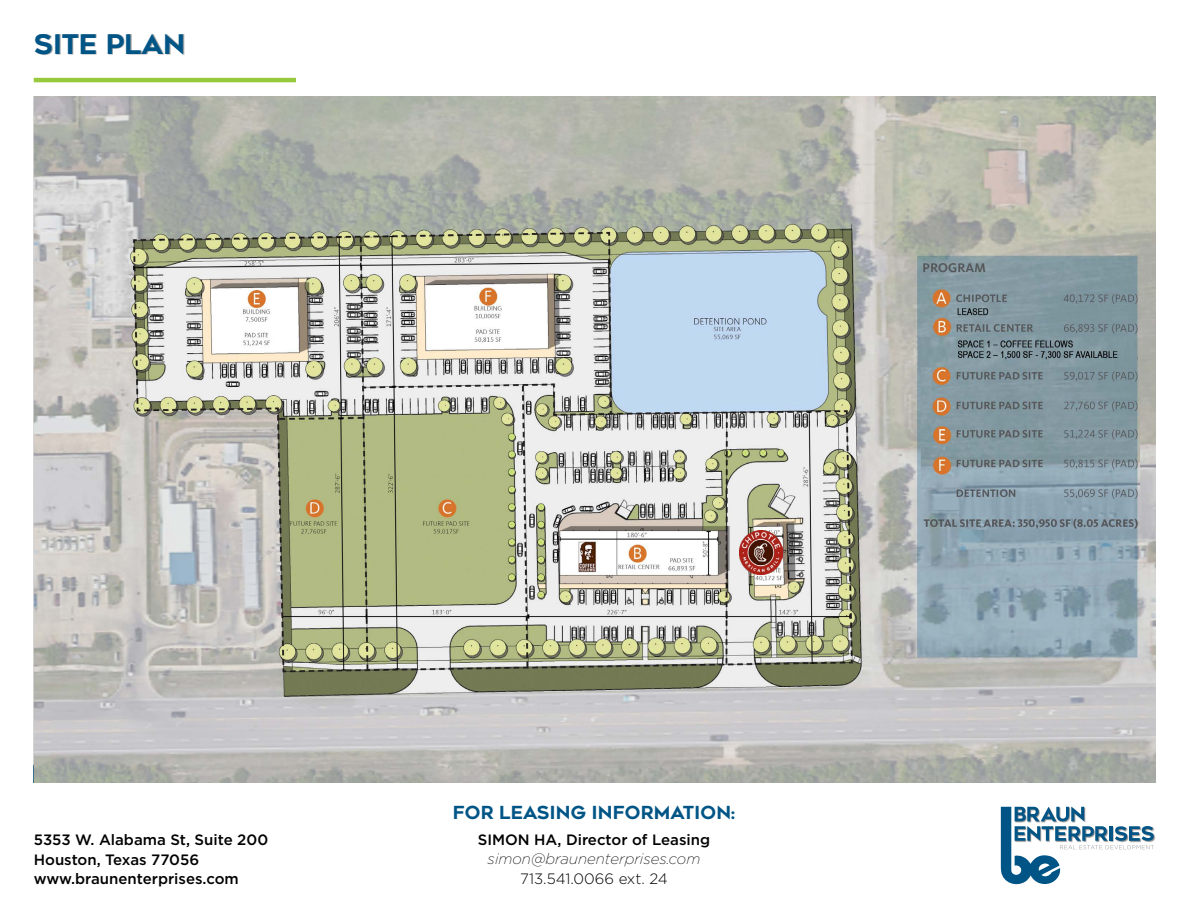
<style>
.page{position:relative;width:1188px;height:918px;background:#fff}
.page>*{position:absolute;margin:0;border:0;box-sizing:border-box;transform-origin:0 0}
.t1{font:27px "Renogare";color:#005586}
.t2{font:18px "Renogare";color:#005586}
.t3{font:500 15px/19.5px "Gotham";color:#000}
.t4{font:italic 200 15px "Gotham";color:#000}
.t5{font:300 15px "Gotham";color:#000}
</style>
<div class="page">
<img style="left:1014px;top:806px;width:142px;height:34px">
<svg style="left:1001px;top:807px;width:153px;height:78px"></svg>
<hr style="left:34px;top:78px;width:262px;height:4px;background:#97c93d">
<div style="left:36px;top:34px;width:148px;height:21px;background:#000;opacity:.35"></div>
<img style="left:34px;top:96px;width:1122px;height:687px">
<img style="left:739px;top:530px;width:44px;height:44px">
<h1 class="t1" style="left:34px;top:26px;width:153px">SITE PLAN</h1>
<p class="t2" style="left:453px;top:801px;width:284px">FOR LEASING INFORMATION:</p>
<p class="t3" style="left:34px;top:830px;width:236px">5353 W. Alabama St, Suite 200<br>Houston, Texas 77056 www.braunenterprises.com</p>
<p class="t3" style="left:478px;top:829px;width:234px">SIMON HA, Director of Leasing</p>
<p class="t4" style="left:488px;top:850px;width:214px">simon@braunenterprises.com</p>
<p class="t5" style="left:520px;top:869px;width:149px">713.541.0066 ext. 24</p>
</div>
